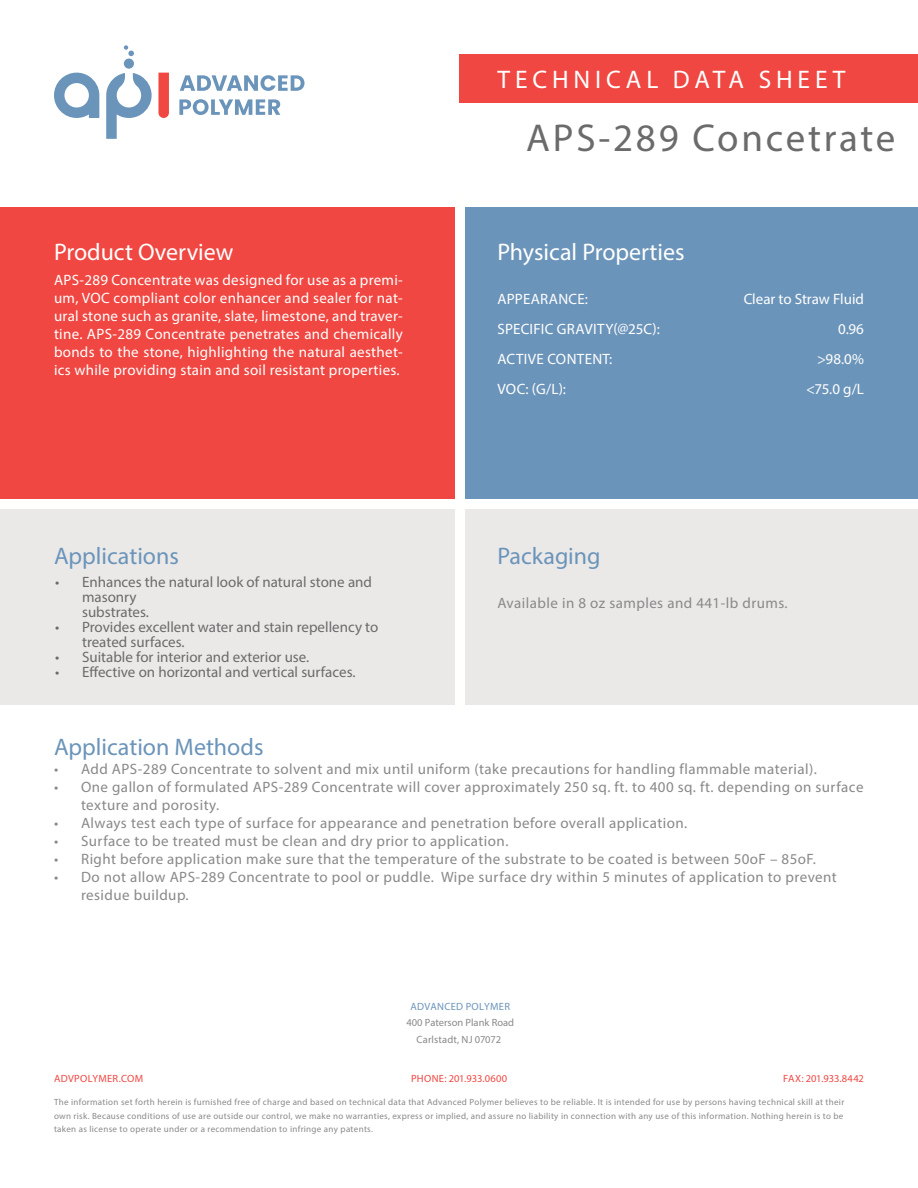
<style>
.page{position:relative;width:918px;height:1188px;background:#fff}
.page>*{position:absolute;margin:0;border:0;box-sizing:border-box;transform-origin:0 0}
.t1{font:39px "Myriad Pro";letter-spacing:.07em;color:#6b6b6b}
.t2{font:25.5px "Myriad Pro";letter-spacing:.19em;color:#fffffe}
.t3{font:24px "Myriad Pro";color:#6b94ba}
.t4{font:24px "Myriad Pro";color:#fffffe}
.t5{font:15px/18px "Myriad Pro";letter-spacing:.03em;color:#898989}
.t6{font:15px/18px "Myriad Pro";letter-spacing:.02em;color:#fffffe;text-align:justify}
.t7{font:15px/15px "Myriad Pro";color:#6b6b6b}
.t8{font:15px/30px "Myriad Pro";color:#fffffe;text-align:right}
.t9{font:10.5px/16.6px "Myriad Pro";color:#898989;text-align:center}
.t10{font:10.5px "Myriad Pro";letter-spacing:.025em;color:#f04742}
.t11{font:10.5px "Myriad Pro";letter-spacing:-.005em;color:#f04742}
.t12{font:10.5px "Myriad Pro";letter-spacing:.025em;color:#6b94ba}
.t13{font:9px/13.6px "Myriad Pro";letter-spacing:.035em;color:#898989;text-align:justify}
</style>
<div class="page">
<div style="left:0;top:207px;width:459px;height:298px;background:#f04742"></div>
<div style="left:459px;top:207px;width:459px;height:298px;background:#6b94ba"></div>
<div style="left:459px;top:54px;width:459px;height:49px;background:#f04742"></div>
<svg style="left:180px;top:75px;width:124px;height:16px"></svg>
<svg style="left:179px;top:99px;width:101px;height:16px"></svg>
<div style="left:124px;top:59px;width:10px;height:10px;background:#6b94ba;border-radius:50%"></div>
<svg style="left:124px;top:45px;width:10px;height:11px"></svg>
<svg style="left:54px;top:73px;width:45px;height:45px"></svg>
<svg style="left:158px;top:73px;width:11px;height:45px"></svg>
<svg style="left:106px;top:73px;width:46px;height:66px"></svg>
<div style="left:0;top:505px;width:918px;height:200px;background:#ebe9e8"></div>
<div style="left:455px;top:194px;width:9px;height:511px;background:#fffffe"></div>
<div style="left:0;top:499px;width:918px;height:10px;background:#fffffe"></div>
<h2 class="t2" style="left:498px;top:64px;width:349px">TECHNICAL DATA SHEET</h2>
<h1 class="t1" style="left:526px;top:114px;width:371px">APS-289 Concetrate</h1>
<h3 class="t4" style="left:54px;top:237px;width:181px">Product Overview</h3>
<h3 class="t4" style="left:497px;top:237px;width:189px">Physical Properties</h3>
<p class="t6" style="left:497px;top:284px;width:164px;line-height:30px;text-align:left">APPEARANCE:<br>SPECIFIC GRAVITY(@25C):<br>ACTIVE CONTENT:<br>VOC: (G/L):</p>
<p class="t8" style="left:744px;top:284px;width:122px">Clear to Straw Fluid<br>0.96<br>&gt;98.0%<br>&lt;75.0 g/L</p>
<p class="t6" style="left:54px;top:271px;width:350px">APS-289 Concentrate was designed for use as a premi&shy;um, VOC compliant color enhancer and sealer for nat&shy;ural stone such as granite, slate, limestone, and traver&shy;tine. APS-289 Concentrate penetrates and chemically bonds to the stone, highlighting the natural aesthet&shy;ics while providing stain and soil resistant properties.</p>
<h3 class="t3" style="left:54px;top:541px;width:126px">Applications</h3>
<p class="t7" style="left:82px;top:575px;width:291px;text-indent:-27px">• Enhances the natural look of natural stone and masonry<br>substrates.</p>
<p class="t7" style="left:82px;top:620px;width:298px;text-indent:-27px">• Provides excellent water and stain repellency to treated surfaces.</p>
<p class="t7" style="left:55px;top:650px;width:256px">• Suitable for interior and exterior use.</p>
<p class="t7" style="left:55px;top:665px;width:302px">• Effective on horizontal and vertical surfaces.</p>
<h3 class="t3" style="left:54px;top:732px;width:211px">Application Methods</h3>
<h3 class="t3" style="left:497px;top:541px;width:105px">Packaging</h3>
<p class="t5" style="left:497px;top:594px;width:292px">Available in 8 oz samples and 441-lb drums.</p>
<p class="t5" style="left:54px;top:759px;width:765px">• Add APS-289 Concentrate to solvent and mix until uniform (take precautions for handling flammable material).</p>
<p class="t5" style="left:81px;top:777px;width:784px;text-indent:-27px">• One gallon of formulated APS-289 Concentrate will cover approximately 250 sq. ft. to 400 sq. ft. depending on surface texture and porosity.</p>
<p class="t5" style="left:54px;top:813px;width:635px">• Always test each type of surface for appearance and penetration before overall application.</p>
<p class="t5" style="left:54px;top:831px;width:456px">• Surface to be treated must be clean and dry prior to application.</p>
<p class="t5" style="left:54px;top:849px;width:764px">• Right before application make sure that the temperature of the substrate to be coated is between 50oF – 85oF.</p>
<p class="t5" style="left:81px;top:867px;width:757px;text-indent:-27px">• Do not allow APS-289 Concentrate to pool or puddle. Wipe surface dry within 5 minutes of application to prevent residue buildup.</p>
<p class="t12" style="left:410px;top:1000px;width:101px">ADVANCED POLYMER</p>
<p class="t9" style="left:406px;top:1014px;width:109px">400 Paterson Plank Road<br>Carlstadt, NJ 07072</p>
<p class="t10" style="left:411px;top:1072px;width:98px">PHONE: 201.933.0600</p>
<p class="t10" style="left:54px;top:1072px;width:91px">ADVPOLYMER.COM</p>
<p class="t11" style="left:783px;top:1072px;width:82px">FAX: 201.933.8442</p>
<p class="t13" style="left:54px;top:1095px;width:792px">The information set forth herein is furnished free of charge and based on technical data that Advanced Polymer believes to be reliable. It is intended for use by persons having technical skill at their own risk. Because conditions of use are outside our control, we make no warranties, express or implied, and assure no liability in connection with any use of this information. Nothing herein is to be taken as license to operate under or a recommendation to infringe any patents.</p>
</div>
